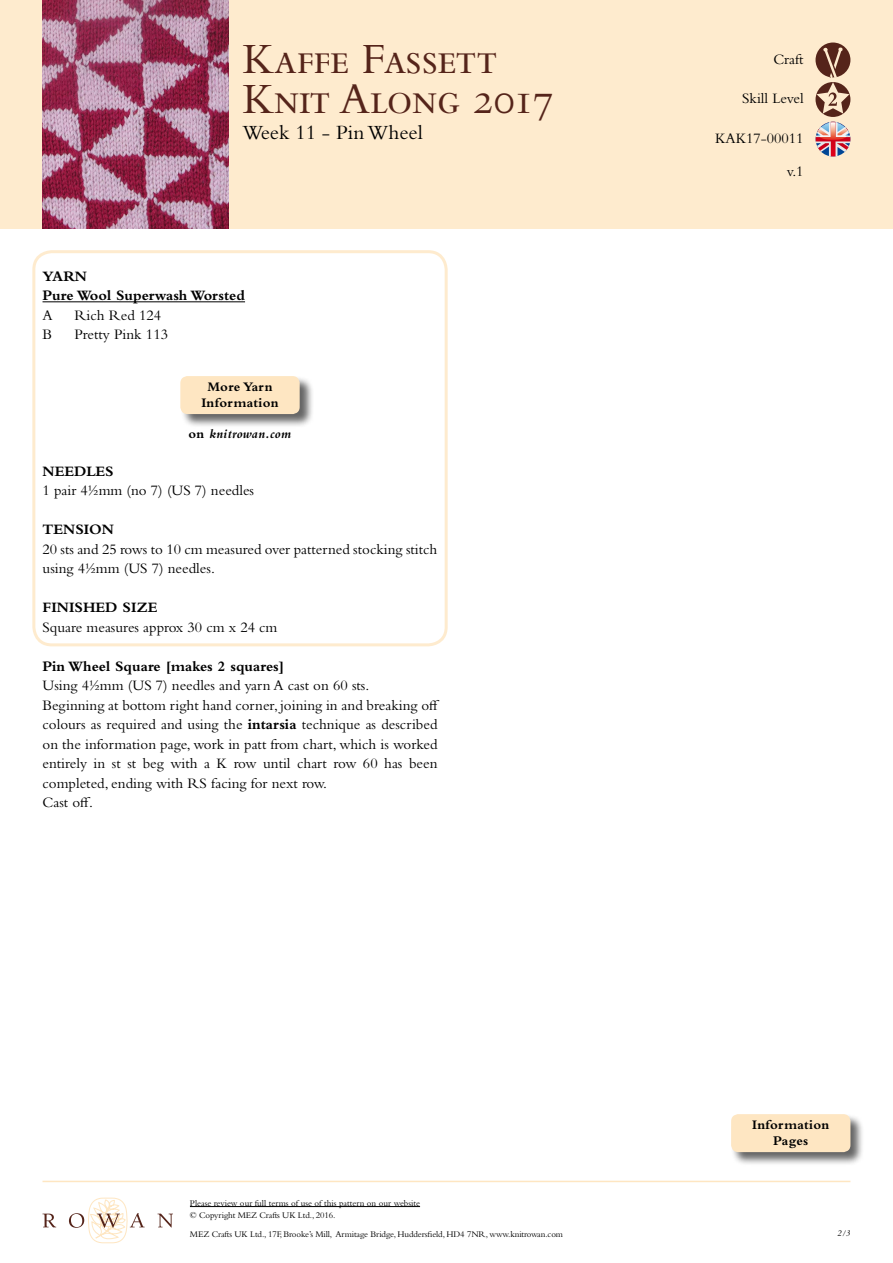
<style>
.page{position:relative;width:893px;height:1263px;background:#fff}
.page>*{position:absolute;margin:0;border:0;box-sizing:border-box;transform-origin:0 0}
.t1{font:45px/40.8px "Bembo Std";letter-spacing:-.02em;color:#55241a}
.t2{font:21px "Bembo Std";color:#000}
.t3{font:15px/19.5px "Bembo Std";color:#000}
.t4{font:700 15px/19.5px "Bembo Std";color:#000}
.t5{font:700 13.65px/16.4px "Bembo Std";letter-spacing:.02em;color:#000;text-align:center}
.t6{font:italic 700 13.5px "Bembo Std";letter-spacing:.02em;color:#000}
.t7{font:9px/12px "Bembo Std";letter-spacing:-.01em;color:#000}
.t8{font:italic 9px "Bembo Std";color:#000}
.s1{font-style:normal}
.s2{font-weight:700}
</style>
<div class="page">
<hr style="left:190px;top:1206px;width:230px;height:1px;background:#000">
<svg style="left:43px;top:1213px;width:13px;height:14px"></svg>
<svg style="left:69px;top:1198px;width:76px;height:45px"></svg>
<svg style="left:158px;top:1213px;width:15px;height:14px"></svg>
<hr style="left:43px;top:1181px;width:807px;height:1px;background:#fee6c2">
<div style="left:32px;top:250px;width:416px;height:396px;border:3px solid #feebce;border-radius:18px"></div>
<div style="left:0;top:0;width:893px;height:228px;background:#feebce"></div>
<img style="left:43px;top:0;width:186px;height:228px">
<hr style="left:43px;top:301px;width:202px;height:1px;background:#000">
<div style="left:180px;top:376px;width:134px;height:52px;background:#000;opacity:.6"></div>
<div style="left:180px;top:376px;width:120px;height:38px;background:#fee6c2;border-radius:7px"></div>
<div style="left:731px;top:1114px;width:134px;height:52px;background:#000;opacity:.6"></div>
<div style="left:731px;top:1114px;width:119px;height:38px;background:#fee6c2;border-radius:7px"></div>
<svg style="left:815px;top:43px;width:35px;height:113px"></svg>
<h1 class="t1" style="left:242px;top:37px;width:313px">Kaffe Fassett<br>Knit Along 2017</h1>
<h2 class="t2" style="left:242px;top:120px;width:182px">Week 11 - Pin Wheel</h2>
<p class="t4" style="left:43px;top:266px;width:204px">YARN<br>Pure Wool Superwash Worsted</p>
<p class="t3" style="left:43px;top:305px;width:12px">A</p>
<p class="t3" style="left:74px;top:305px;width:88px">Rich Red 124</p>
<p class="t3" style="left:43px;top:325px;width:11px">B</p>
<p class="t3" style="left:74px;top:325px;width:95px">Pretty Pink 113</p>
<p class="t5" style="left:201px;top:378px;width:79px">More Yarn<br>Information</p>
<p class="t6" style="left:189px;top:426px;width:104px"><span class="s1">on</span> knitrowan.com</p>
<p class="t4" style="left:43px;top:461px;width:73px">NEEDLES</p>
<p class="t3" style="left:43px;top:481px;width:213px">1 pair 4½mm (no 7) (US 7) needles</p>
<p class="t4" style="left:43px;top:520px;width:73px">TENSION</p>
<p class="t3" style="left:43px;top:539px;width:396px">20 sts and 25 rows to 10 cm measured over patterned stocking stitch using 4½mm (US 7) needles.</p>
<p class="t4" style="left:43px;top:598px;width:116px">FINISHED SIZE</p>
<p class="t3" style="left:43px;top:617px;width:236px">Square measures approx 30 cm x 24 cm</p>
<p class="t4" style="left:43px;top:656px;width:243px">Pin Wheel Square [makes 2 squares]</p>
<p class="t3" style="left:43px;top:676px;width:399px">Using 4½mm (US 7) needles and yarn A cast on 60 sts.<br>Beginning at bottom right hand corner, joining in and breaking off colours as required and using the <span class="s2">intarsia</span> technique as described on the information page, work in patt from chart, which is worked entirely in st st beg with a K row until chart row 60 has been completed, ending with RS facing for next row.<br>Cast off.</p>
<p class="t7" style="left:190px;top:1197px;width:232px">Please review our full terms of use of this pattern on our website © Copyright MEZ Crafts UK Ltd., 2016.</p>
<p class="t7" style="left:190px;top:1228px;width:375px">MEZ Crafts UK Ltd., 17F, Brooke’s Mill, Armitage Bridge, Huddersfield, HD4 7NR, www.knitrowan.com</p>
<p class="t3" style="left:773px;top:49px;width:32px">Craft</p>
<p class="t3" style="left:742px;top:88px;width:63px">Skill Level</p>
<p class="t3" style="left:715px;top:128px;width:90px">KAK17-00011</p>
<p class="t3" style="left:787px;top:161px;width:18px">v.1</p>
<p class="t5" style="left:752px;top:1116px;width:79px">Information<br>Pages</p>
<p class="t8" style="left:837px;top:1228px;width:15px">2/3</p>
</div>
